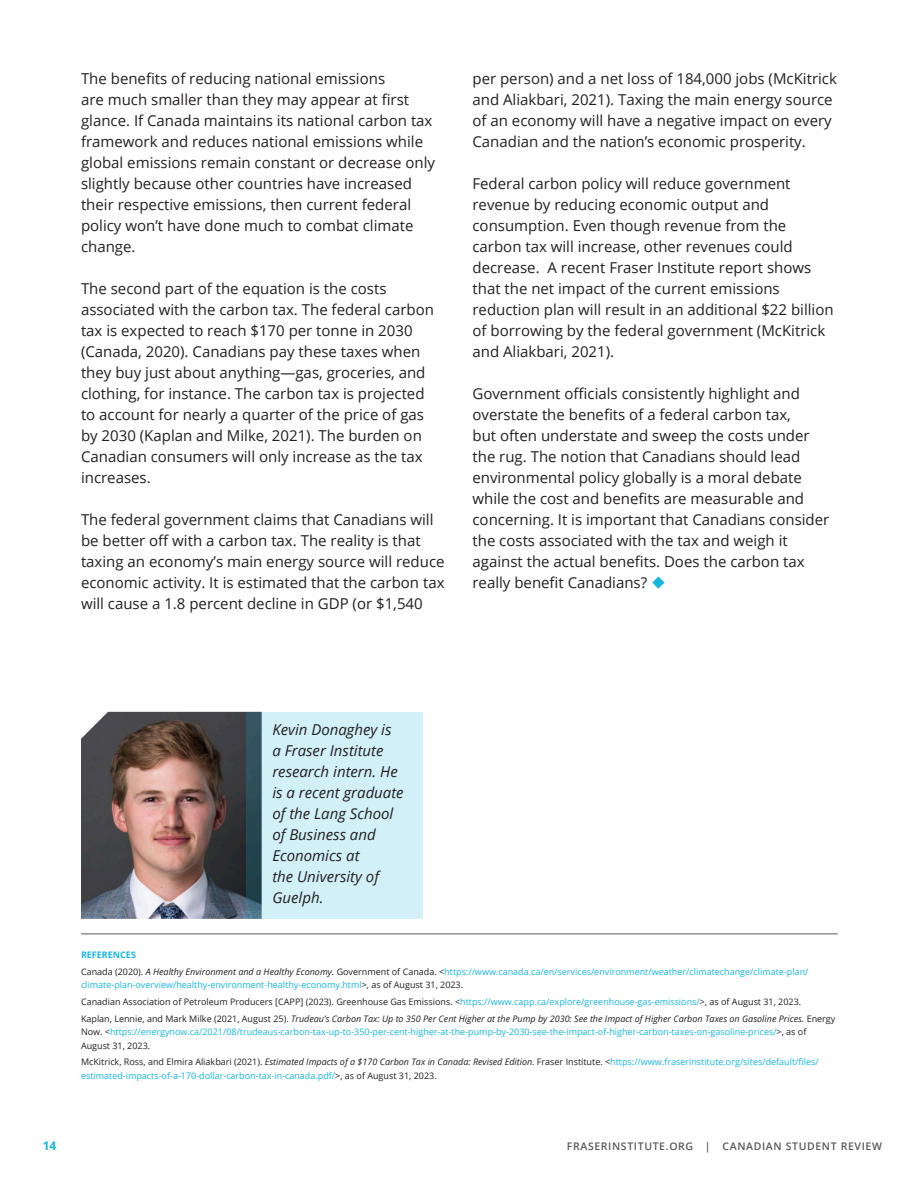
<style>
.page{position:relative;width:918px;height:1188px;background:#fff}
.page>*{position:absolute;margin:0;border:0;box-sizing:border-box;transform-origin:0 0}
.Main_Body_Copy{font:15px/21px "Open Sans";color:#231f20}
.Main_Body_Copy-2{font:italic 15px/21px "Open Sans";color:#231f20}
.t1{font:700 12px "Open Sans";color:#18b6dd}
.t2{font:600 10.5px "Open Sans";letter-spacing:.06em;color:#57585a}
.Main_References{font:9px/13.5px "Open Sans";color:#18b6dd}
.Main_References-2{font:9px "Open Sans";color:#231f20}
.Main_References-3{font:700 9px "Open Sans";color:#18b6dd}
.s1{color:#18b6dd}
.s2{color:#231f20}
.s3{font-style:italic;color:#231f20}
</style>
<div class="page">
<img style="left:81px;top:712px;width:166px;height:207px">
<svg style="left:247px;top:712px;width:176px;height:207px;background:#c3e2ea"></svg>
<hr style="left:81px;top:934px;width:757px;height:1px;background:#57585a">
<p class="Main_Body_Copy" style="left:81px;top:68px;width:356px">The benefits of reducing national emissions<br>are much smaller than they may appear at first glance. If Canada maintains its national carbon tax framework and reduces national emissions while global emissions remain constant or decrease only slightly because other countries have increased their respective emissions, then current federal policy won’t have done much to combat climate change.</p>
<p class="Main_Body_Copy" style="left:81px;top:278px;width:354px">The second part of the equation is the costs associated with the carbon tax. The federal carbon tax is expected to reach $170 per tonne in 2030 (Canada, 2020). Canadians pay these taxes when they buy just about anything—gas, groceries, and clothing, for instance. The carbon tax is projected to account for nearly a quarter of the price of gas by 2030 (Kaplan and Milke, 2021). The burden on Canadian consumers will only increase as the tax increases.</p>
<p class="Main_Body_Copy" style="left:81px;top:509px;width:365px">The federal government claims that Canadians will be better off with a carbon tax. The reality is that taxing an economy’s main energy source will reduce economic activity. It is estimated that the carbon tax will cause a 1.8 percent decline in GDP (or $1,540</p>
<p class="Main_Body_Copy" style="left:472px;top:68px;width:366px">per person) and a net loss of 184,000 jobs (McKitrick and Aliakbari, 2021). Taxing the main energy source of an economy will have a negative impact on every Canadian and the nation’s economic prosperity.</p>
<p class="Main_Body_Copy" style="left:472px;top:173px;width:363px">Federal carbon policy will reduce government revenue by reducing economic output and consumption. Even though revenue from the carbon tax will increase, other revenues could decrease. A recent Fraser Institute report shows that the net impact of the current emissions reduction plan will result in an additional $22 billion of borrowing by the federal government (McKitrick and Aliakbari, 2021).</p>
<p class="Main_Body_Copy" style="left:472px;top:383px;width:358px">Government officials consistently highlight and overstate the benefits of a federal carbon tax,<br>but often understate and sweep the costs under the rug. The notion that Canadians should lead environmental policy globally is a moral debate while the cost and benefits are measurable and concerning. It is important that Canadians consider the costs associated with the tax and weigh it against the actual benefits. Does the carbon tax really benefit Canadians? <span class="s1">◆</span></p>
<p class="Main_Body_Copy-2" style="left:272px;top:718px;width:133px">Kevin Donaghey is a Fraser Institute research intern. He is a recent graduate of the Lang School of Business and<br>Economics at<br>the University of<br>Guelph.</p>
<p class="Main_References-3" style="left:81px;top:948px;width:56px">REFERENCES</p>
<p class="Main_References" style="left:81px;top:964px;width:729px"><span class="s2">Canada (2020).</span> <span class="s3">A Healthy Environment and a Healthy Economy.</span> <span class="s2">Government of Canada. &lt;</span>https://www.canada.ca/en/services/environment/weather/climatechange/climate-plan/ climate-plan-overview/healthy-environment-healthy-economy.html<span class="s2">&gt;, as of August 31, 2023.</span></p>
<p class="Main_References-2" style="left:81px;top:995px;width:722px">Canadian Association of Petroleum Producers [CAPP] (2023). Greenhouse Gas Emissions. &lt;<span class="s1">https://www.capp.ca/explore/greenhouse-gas-emissions/</span>&gt;, as of August 31, 2023.</p>
<p class="Main_References" style="left:81px;top:1011px;width:756px"><span class="s2">Kaplan, Lennie, and Mark Milke (2021, August 25).</span> <span class="s3">Trudeau’s Carbon Tax: Up to 350 Per Cent Higher at the Pump by 2030: See the Impact of Higher Carbon Taxes on Gasoline Prices.</span> <span class="s2">Energy<br>Now. &lt;</span>https://energynow.ca/2021/08/trudeaus-carbon-tax-up-to-350-per-cent-higher-at-the-pump-by-2030-see-the-impact-of-higher-carbon-taxes-on-gasoline-prices/<span class="s2">&gt;, as of<br>August 31, 2023.</span></p>
<p class="Main_References" style="left:81px;top:1055px;width:739px"><span class="s2">McKitrick, Ross, and Elmira Aliakbari (2021).</span> <span class="s3">Estimated Impacts of a $170 Carbon Tax in Canada: Revised Edition.</span> <span class="s2">Fraser Institute. &lt;</span>https://www.fraserinstitute.org/sites/default/files/ estimated-impacts-of-a-170-dollar-carbon-tax-in-canada.pdf/<span class="s2">&gt;, as of August 31, 2023.</span></p>
<p class="t1" style="left:43px;top:1137px;width:15px">14</p>
<p class="t2" style="left:567px;top:1139px;width:317px">FRASERINSTITUTE.ORG | CANADIAN STUDENT REVIEW</p>
</div>
